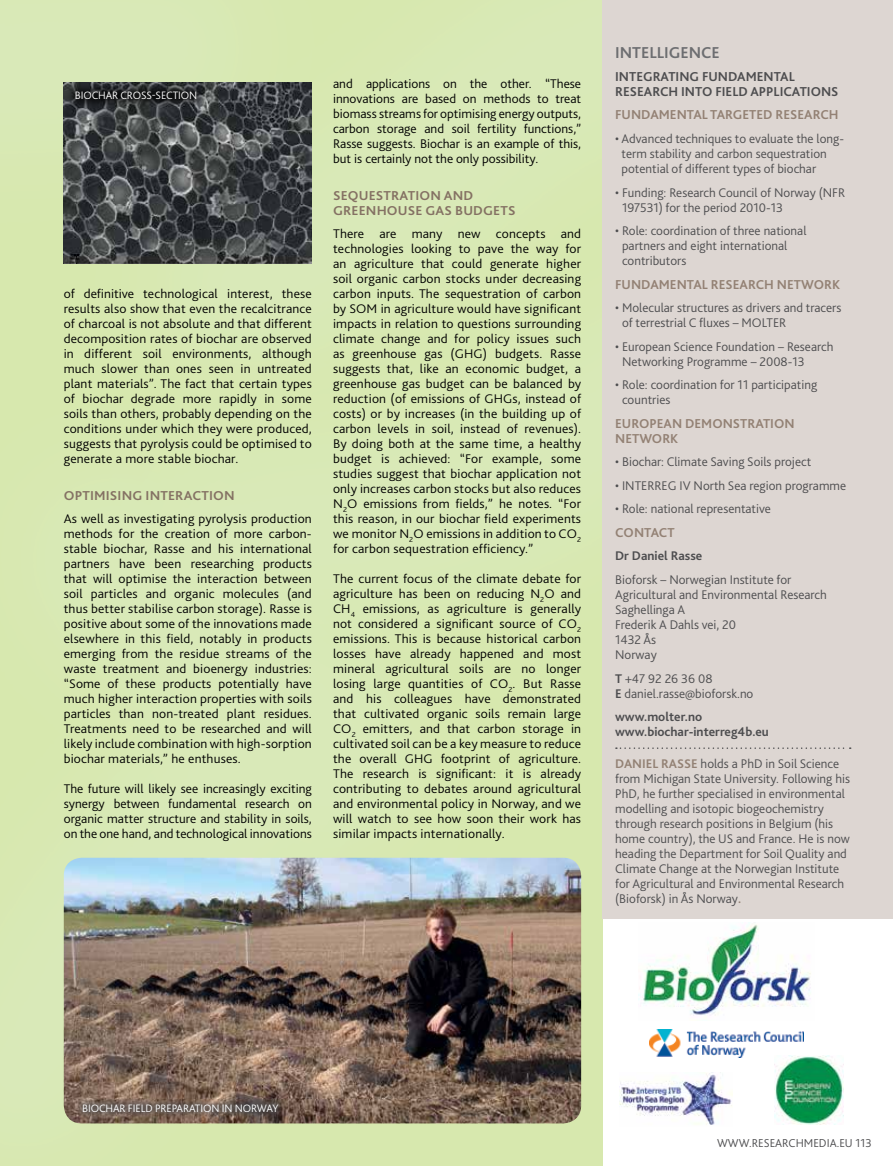
<style>
.page{position:relative;width:893px;height:1166px;background:#fff}
.page>*{position:absolute;margin:0;border:0;box-sizing:border-box;transform-origin:0 0}
.t1{font:700 16.5px "Bliss 2";color:#6d6e71}
.t2{font:700 13.5px "Bliss 2";color:#938174}
.t3{font:700 13.5px/15px "Bliss 2";letter-spacing:.01em;color:#847163;scale:1.04 1}
.t4{font:700 13.5px/15px "Bliss 2";color:#4d4d4f}
.t5{font:300 13.2px/15px "Bliss 2";letter-spacing:.01em;color:#000;text-align:justify;scale:1.04 1}
.t6{font:300 13.2px/15px "Bliss 2";color:#4d4d4f}
.t7{font:300 13.2px/15px "Bliss 2";letter-spacing:.01em;color:#000;text-align:justify}
.t8{font:700 13.2px/15px "Bliss 2";color:#4d4d4f}
.t9{font:300 12px "Bliss 2";color:#4d4d4f}
.t10{font:300 11.25px "Bliss 2";letter-spacing:-.01em;color:#fff}
.s1{font-weight:700}
.s2{font-weight:700;color:#938174}
</style>
<div class="page">
<div style="left:0;top:0;width:602px;height:1165px;background:#d8e9b4"></div>
<div style="left:602px;top:0;width:291px;height:918px;background:#ddd6d2"></div>
<svg style="left:616px;top:747px;width:235px;height:1px"></svg>
<img style="left:64px;top:857px;width:517px;height:266px">
<img style="left:64px;top:83px;width:248px;height:181px">
<div style="left:76px;top:1096px;width:210px;height:23px;background:#4d4d4f;opacity:.75"></div>
<div style="left:66px;top:82px;width:140px;height:27px;background:#000;opacity:.75"></div>
<img style="left:638px;top:922px;width:173px;height:94px">
<img style="left:774px;top:1055px;width:69px;height:69px">
<img style="left:620px;top:1072px;width:113px;height:53px">
<img style="left:649px;top:1029px;width:154px;height:28px">
<p class="t10" style="left:75px;top:89px;width:13px">Biochar</p>
<p class="t10" style="left:120px;top:89px;width:8px">cross</p>
<p class="t10" style="left:152px;top:89px;width:11px">-section</p>
<p class="t5" style="left:64px;top:285px;width:240px">of definitive technological interest, these results also show that even the recalcitrance of charcoal is not absolute and that different decomposition rates of biochar are observed in different soil environments, although much slower than ones seen in untreated plant materials”. The fact that certain types of biochar degrade more rapidly in some soils than others, probably depending on the conditions under which they were produced, suggests that pyrolysis could be optimised to generate a more stable biochar.</p>
<p class="t3" style="left:64px;top:488px;width:166px">OPTIM ISING INTERACTION</p>
<p class="t5" style="left:64px;top:510px;width:240px">As well as investigating pyrolysis production methods for the creation of more carbon&shy;stable biochar, Rasse and his international partners have been researching products that will optimise the interaction between soil particles and organic molecules (and thus better stabilise carbon storage). Rasse is positive about some of the innovations made elsewhere in this field, notably in products emerging from the residue streams of the waste treatment and bioenergy industries: “Some of these products potentially have much higher interaction properties with soils particles than non-treated plant residues.<br>Treatments need to be researched and will likely include combination with high-sorption biochar materials,” he enthuses.</p>
<p class="t7" style="left:64px;top:780px;width:250px">The future will likely see increasingly exciting synergy between fundamental research on organic matter structure and stability in soils, on the one hand, and technological innovations</p>
<p class="t7" style="left:333px;top:75px;width:250px">and applications on the other. “These innovations are based on methods to treat biomass streams for optimising energy outputs, carbon storage and soil fertility functions,” Rasse suggests. Biochar is an example of this, but is certainly not the only possibility.</p>
<p class="t3" style="left:333px;top:188px;width:175px">SEQUESTRATION AND<br>GREENHOUSE GAS BUDGETS</p>
<p class="t5" style="left:333px;top:225px;width:240px">There are many new concepts and technologies looking to pave the way for an agriculture that could generate higher soil organic carbon stocks under decreasing carbon inputs. The sequestration of carbon by SOM in agriculture would have significant impacts in relation to questions surrounding climate change and for policy issues such as greenhouse gas (GHG) budgets. Rasse suggests that, like an economic budget, a greenhouse gas budget can be balanced by reduction (of emissions of GHGs, instead of costs) or by increases (in the building up of carbon levels in soil, instead of revenues).<br>By doing both at the same time, a healthy budget is achieved: “For example, some studies suggest that biochar application not only increases carbon stocks but also reduces N<sub>2</sub>O emissions from fields,” he notes. “For this reason, in our biochar field experiments we monitor N<sub>2</sub>O emissions in addition to CO<sub>2 </sub>for carbon sequestration efficiency.”</p>
<p class="t5" style="left:333px;top:570px;width:240px">The current focus of the climate debate for agriculture has been on reducing N<sub>2</sub>O and CH<sub>4</sub> emissions, as agriculture is generally not considered a significant source of CO<sub>2 </sub>emissions. This is because historical carbon losses have already happened and most mineral agricultural soils are no longer losing large quantities of CO<sub>2</sub>. But Rasse and his colleagues have demonstrated that cultivated organic soils remain large CO<sub>2</sub> emitters, and that carbon storage in cultivated soil can be a key measure to reduce the overall GHG footprint of agriculture.<br>The research is significant: it is already contributing to debates around agricultural and environmental policy in Norway, and we will watch to see how soon their work has similar impacts internationally.</p>
<p class="t1" style="left:615px;top:42px;width:96px">INTELLIGENCE</p>
<p class="t4" style="left:615px;top:69px;width:181px">I NTEGRATING FUNDAME NTAL<br>RESE</p>
<p class="t4" style="left:644px;top:84px;width:18px">ARCH</p>
<p class="t4" style="left:681px;top:84px;width:157px">INTO FIELD APPLICATIONS</p>
<p class="t2" style="left:615px;top:107px;width:169px">FUNDAME NTAL TARGETED RESE</p>
<p class="t2" style="left:804px;top:107px;width:18px">ARCH</p>
<p class="t6" style="left:621px;top:131px;width:224px;text-indent:-6px">• Advanced techniques to evaluate the long&shy;term stability and carbon sequestration potential of different types of biochar</p>
<p class="t6" style="left:622px;top:184px;width:225px;text-indent:-7px">• Funding: Research Council of Norway (NFR<br>197531) for the period 2010-13</p>
<p class="t6" style="left:622px;top:223px;width:186px;text-indent:-7px">• Role: coordination of three national partners and eight international contributors</p>
<p class="t2" style="left:615px;top:276px;width:142px">FUNDAME NTAL RESEARCH</p>
<p class="t2" style="left:777px;top:276px;width:36px">NE TWOR</p>
<p class="t2" style="left:832px;top:276px;width:10px">K</p>
<p class="t6" style="left:622px;top:300px;width:221px;text-indent:-7px">• Molecular structures as drivers and tracers of terrestrial C fluxes – MOLTER</p>
<p class="t6" style="left:622px;top:338px;width:213px;text-indent:-7px">• European Science Foundation – Research<br>Networking Programme – 2008-13</p>
<p class="t6" style="left:622px;top:377px;width:197px;text-indent:-7px">• Role: coordination for 11 participating countries</p>
<p class="t2" style="left:615px;top:415px;width:80px">EUROPEAN DEMO</p>
<p class="t2" style="left:723px;top:415px;width:73px">NSTRATIO N</p>
<p class="t2" style="left:615px;top:430px;width:36px">NETWOR</p>
<p class="t2" style="left:670px;top:430px;width:10px">K</p>
<p class="t6" style="left:615px;top:454px;width:198px">• Biochar: Climate Saving Soils project</p>
<p class="t6" style="left:615px;top:477px;width:232px">• INTERREG IV North Sea region programme</p>
<p class="t6" style="left:615px;top:501px;width:157px">• Role: national representative</p>
<p class="t2" style="left:615px;top:524px;width:28px">CONTA</p>
<p class="t2" style="left:659px;top:524px;width:17px">CT</p>
<p class="t8" style="left:615px;top:548px;width:89px">DR DANIEL RASSE</p>
<p class="t6" style="left:615px;top:571px;width:213px">Bioforsk – Norwegian Institute for<br>Agricultural and Environmental Research<br>Saghellinga A<br>Frederik A Dahls vei, 20<br>1432 Ås<br>Norway</p>
<p class="t6" style="left:615px;top:670px;width:140px"><span class="s1">T</span> +47 92 26 36 08<br><span class="s1">E</span> daniel.rasse@bioforsk.no</p>
<p class="t8" style="left:615px;top:708px;width:155px">WWW.MOLTER.NO<br>WWW.BIOCHAR-INTERREG4B.EU</p>
<p class="t6" style="left:615px;top:755px;width:236px"><span class="s2">DANI EL RASSE</span> holds a PhD in Soil Science from Michigan State University. Following his PhD, he further specialised in environmental modelling and isotopic biogeochemistry through research positions in Belgium (his home country), the US and France. He is now heading the Department for Soil Quality and Climate Change at the Norwegian Institute for Agricultural and Environmental Research (Bioforsk) in Ås Norway<span class="s2">.</span></p>
<p class="t10" style="left:82px;top:1101px;width:13px">Biochar</p>
<p class="t10" style="left:128px;top:1101px;width:34px">field prep</p>
<p class="t10" style="left:177px;top:1101px;width:103px">ARATION IN NORWAY</p>
<p class="t9" style="left:749px;top:1135px;width:11px">.researchme</p>
<p class="t9" style="left:819px;top:1135px;width:54px">dia.eu 113</p>
</div>
